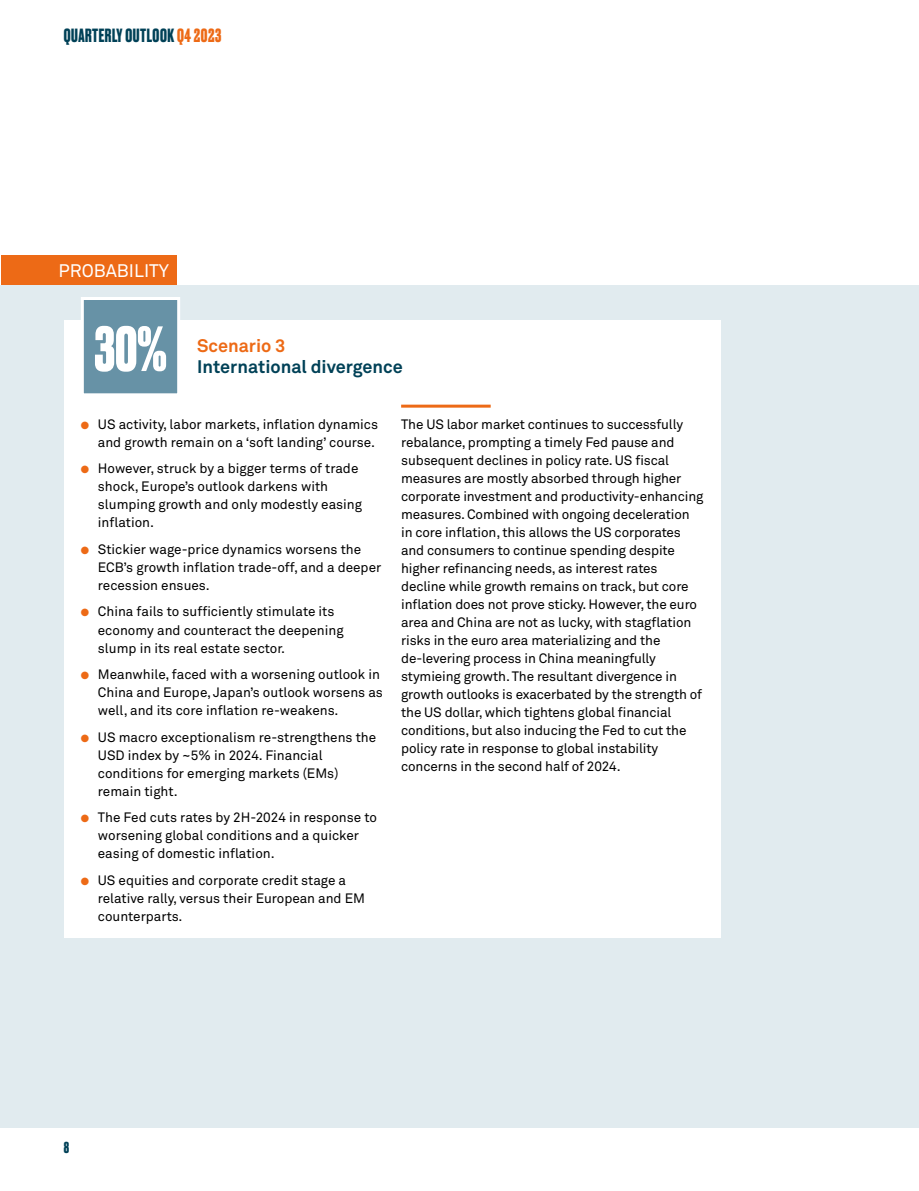
<style>
.page{position:relative;width:919px;height:1191px;background:#fff}
.page>*{position:absolute;margin:0;border:0;box-sizing:border-box;transform-origin:0 0}
.t1{font:700 60px "Druk";color:#fff}
.t2{font:700 18px "Akkurat Pro";color:#004157}
.t3{font:700 18px "Druk";letter-spacing:.03em;color:#004157}
.t4{font:18px "Akkurat Pro";color:#fff}
.t5{font:700 18px "Akkurat Pro";color:#ed6a16}
.t6{font:700 15px "Druk";color:#004157}
.t7{font:13.5px/18px "Akkurat Pro";letter-spacing:-.01em;color:#000}
.s1{color:#ed6a16}
</style>
<div class="page">
<div style="left:0;top:285px;width:918px;height:842px;background:#e1ebef"></div>
<div style="left:64px;top:320px;width:656px;height:618px;background:#fff"></div>
<hr style="left:401px;top:404px;width:89px;height:3px;background:#ed6a16">
<div style="left:82px;top:298px;width:97px;height:97px;background:#6792a6"></div>
<div style="left:81px;top:297px;width:99px;height:99px;border:3px solid #fff"></div>
<div style="left:2px;top:255px;width:175px;height:30px;background:#ed6a16"></div>
<h2 class="t3" style="left:64px;top:23px;width:159px">QUARTERLY OUTLOOK <span class="s1">Q4 2023</span></h2>
<h2 class="t4" style="left:58px;top:260px;width:112px">PROBABILITY</h2>
<h1 class="t1" style="left:94px;top:308px;width:74px">30%</h1>
<h2 class="t5" style="left:197px;top:334px;width:90px">Scenario 3</h2>
<h2 class="t2" style="left:197px;top:355px;width:207px">International divergence</h2>
<p class="t7" style="left:81px;top:415px;width:299px;text-align:right"><span class="s1">●</span> US activity, labor markets, inflation dynamics and growth remain on a ‘soft landing’ course.</p>
<p class="t7" style="left:98px;top:460px;width:266px;text-indent:-17px"><span class="s1">●</span> However, struck by a bigger terms of trade shock, Europe’s outlook darkens with slumping growth and only modestly easing inflation.</p>
<p class="t7" style="left:98px;top:540px;width:285px;text-indent:-17px"><span class="s1">●</span> Stickier wage-price dynamics worsens the<br>ECB’s growth inflation trade-off, and a deeper recession ensues.</p>
<p class="t7" style="left:98px;top:603px;width:247px;text-indent:-17px"><span class="s1">●</span> China fails to sufficiently stimulate its economy and counteract the deepening slump in its real estate sector.</p>
<p class="t7" style="left:98px;top:665px;width:286px;text-indent:-17px"><span class="s1">●</span> Meanwhile, faced with a worsening outlook in<br>China and Europe, Japan’s outlook worsens as well, and its core inflation re-weakens.</p>
<p class="t7" style="left:98px;top:728px;width:280px;text-indent:-17px"><span class="s1">●</span> US macro exceptionalism re-strengthens the USD index by ~5% in 2024. Financial conditions for emerging markets (EMs) remain tight.</p>
<p class="t7" style="left:98px;top:808px;width:280px;text-indent:-17px"><span class="s1">●</span> The Fed cuts rates by 2H-2024 in response to worsening global conditions and a quicker easing of domestic inflation.</p>
<p class="t7" style="left:98px;top:871px;width:269px;text-indent:-17px"><span class="s1">●</span> US equities and corporate credit stage a relative rally, versus their European and EM counterparts.</p>
<p class="t7" style="left:401px;top:415px;width:304px">The US labor market continues to successfully rebalance, prompting a timely Fed pause and subsequent declines in policy rate. US fiscal measures are mostly absorbed through higher corporate investment and productivity-enhancing measures. Combined with ongoing deceleration in core inflation, this allows the US corporates and consumers to continue spending despite higher refinancing needs, as interest rates decline while growth remains on track, but core inflation does not prove sticky. However, the euro area and China are not as lucky, with stagflation risks in the euro area materializing and the de-levering process in China meaningfully stymieing growth. The resultant divergence in growth outlooks is exacerbated by the strength of the US dollar, which tightens global financial conditions, but also inducing the Fed to cut the policy rate in response to global instability concerns in the second half of 2024.</p>
<p class="t6" style="left:64px;top:1136px;width:7px">8</p>
</div>
